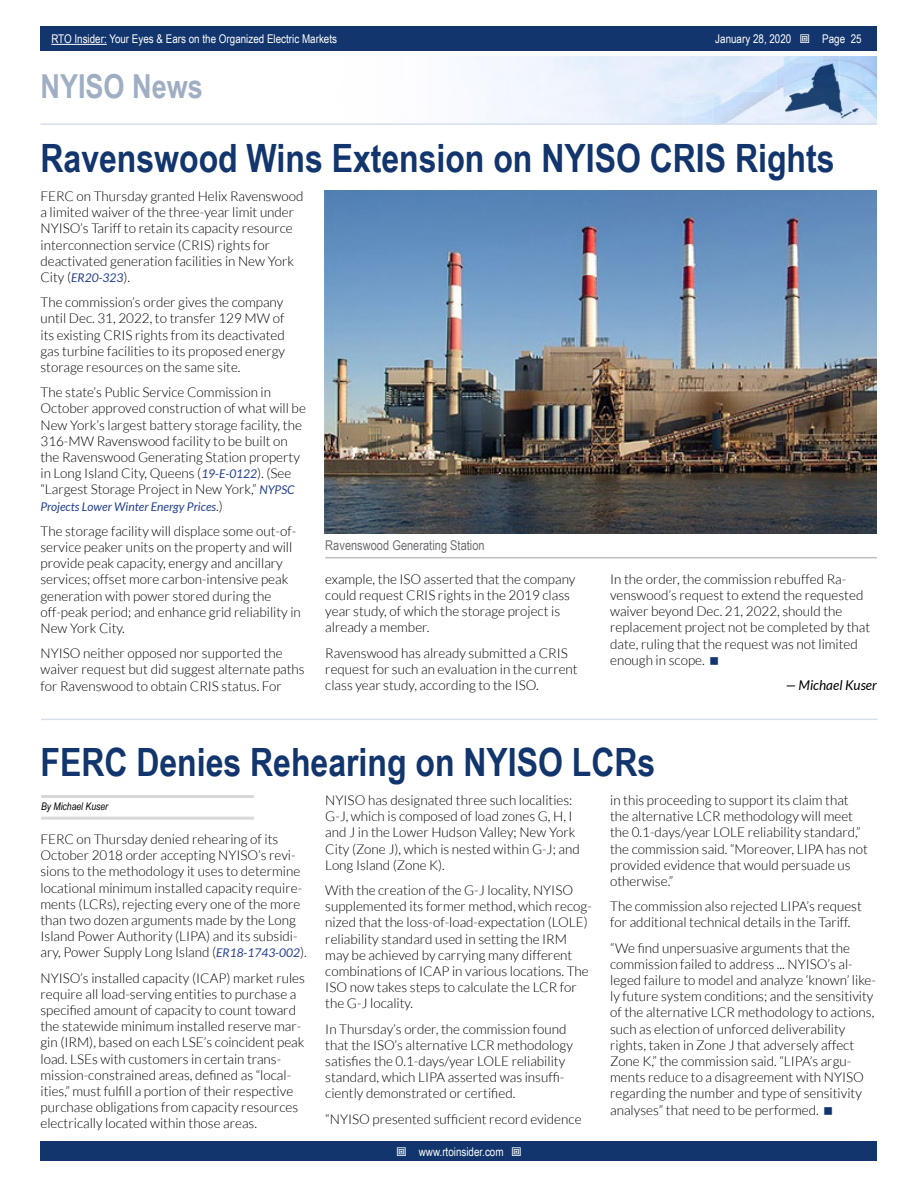
<style>
.page{position:relative;width:918px;height:1188px;background:#fff}
.page>*{position:absolute;margin:0;border:0;box-sizing:border-box;transform-origin:0 0}
.t1{font:700 39px "Arial Narrow";color:#11356c}
.t2{font:700 33px "Arial Narrow";color:#a0aec4}
.t3{font:300 13.5px/16.2px "Lato";color:#000}
.t4{font:13.5px "Arial Narrow";color:#6d6e71}
.t5{font:italic 13.5px "Lato";color:#000}
.t6{font:12px "Arial Narrow";color:#fff}
.t7{font:italic 12px "Lato";color:#25408f}
.t8{font:italic 10.5px "Arial Narrow";color:#000}
.s1{font-weight:300;font-style:normal;font-size:13.5px;color:#000}
.s2{font-weight:400;font-style:italic;font-size:12px;color:#25408f}
</style>
<div class="page">
<div style="left:41px;top:1142px;width:836px;height:19px;background:#11356c"></div>
<div style="left:41px;top:27px;width:836px;height:24px;background:#11356c"></div>
<hr style="left:51px;top:44px;width:56px;height:1px;background:#fff">
<img style="left:474px;top:56px;width:403px;height:67px">
<hr style="left:40px;top:123px;width:837px;height:2px;background:#d6deec">
<hr style="left:325px;top:557px;width:552px;height:1px;background:#bfbfbf">
<img style="left:325px;top:190px;width:552px;height:344px">
<hr style="left:41px;top:795px;width:213px;height:3px;background:#d8d8d8">
<hr style="left:41px;top:817px;width:213px;height:3px;background:#d8d8d8">
<hr style="left:41px;top:719px;width:836px;height:1px;background:#d6deec">
<p class="t6" style="left:51px;top:30px;width:287px">RTO Insider: Your Eyes &amp; Ears on the Organized Electric Markets</p>
<p class="t6" style="left:715px;top:30px;width:78px">January 28, 2020</p>
<p class="t6" style="left:822px;top:30px;width:41px">Page 25</p>
<h2 class="t2" style="left:40px;top:61px;width:164px">NYISO News</h2>
<h1 class="t1" style="left:40px;top:129px;width:796px">Ravenswood Wins Extension on NYISO CRIS Rights</h1>
<p class="t3" style="left:40px;top:188px;width:264px">FERC on Thursday granted Helix Ravenswood a limited waiver of the three-year limit under NYISO’s Tariff to retain its capacity resource interconnection service (CRIS) rights for deactivated generation facilities in New York</p>
<p class="t7" style="left:40px;top:271px;width:91px"><span class="s1">City (</span>ER20-323<span class="s1">).</span></p>
<p class="t3" style="left:41px;top:294px;width:246px">The commission’s order gives the company until Dec. 31, 2022, to transfer 129 MW of its existing CRIS rights from its deactivated gas turbine facilities to its proposed energy storage resources on the same site.</p>
<p class="t3" style="left:40px;top:384px;width:267px">The state’s Public Service Commission in October approved construction of what will be New York’s largest battery storage facility, the 316-MW Ravenswood facility to be built on the Ravenswood Generating Station property in Long Island City, Queens (<span class="s2">19-E-0122</span>). (See “Largest Storage Project in New York,” <span class="s2">NYPSC</span></p>
<p class="t7" style="left:41px;top:500px;width:184px">Projects Lower Winter Energy Prices<span class="s1">.)</span></p>
<p class="t3" style="left:40px;top:523px;width:262px">The storage facility will displace some out-of&shy;service peaker units on the property and will provide peak capacity, energy and ancillary services; offset more carbon-intensive peak generation with power stored during the off-peak period; and enhance grid reliability in New York City.</p>
<p class="t3" style="left:40px;top:645px;width:266px">NYISO neither opposed nor supported the waiver request but did suggest alternate paths for Ravenswood to obtain CRIS status. For</p>
<p class="t4" style="left:325px;top:536px;width:161px">Ravenswood Generating Station</p>
<p class="t3" style="left:325px;top:571px;width:252px">example, the ISO asserted that the company could request CRIS rights in the 2019 class year study, of which the storage project is already a member.</p>
<p class="t3" style="left:325px;top:645px;width:254px">Ravenswood has already submitted a CRIS request for such an evaluation in the current class year study, according to the ISO.</p>
<p class="t3" style="left:610px;top:571px;width:262px">In the order, the commission rebuffed Ra&shy;venswood’s request to extend the requested waiver beyond Dec. 21, 2022, should the replacement project not be completed by that date, ruling that the request was not limited enough in scope.</p>
<p class="t5" style="left:786px;top:678px;width:93px">— Michael Kuser</p>
<h1 class="t1" style="left:40px;top:733px;width:616px">FERC Denies Rehearing on NYISO LCRs</h1>
<p class="t8" style="left:41px;top:799px;width:68px">By Michael Kuser</p>
<p class="t3" style="left:325px;top:792px;width:256px">NYISO has designated three such localities:<br>G-J, which is composed of load zones G, H, I and J in the Lower Hudson Valley; New York City (Zone J), which is nested within G-J; and Long Island (Zone K).</p>
<p class="t3" style="left:325px;top:882px;width:268px">With the creation of the G-J locality, NYISO supplemented its former method, which recog&shy;nized that the loss-of-load-expectation (LOLE) reliability standard used in setting the IRM may be achieved by carrying many different combinations of ICAP in various locations. The ISO now takes steps to calculate the LCR for the G-J locality.</p>
<p class="t3" style="left:325px;top:1021px;width:249px">In Thursday’s order, the commission found that the ISO’s alternative LCR methodology satisfies the 0.1-days/year LOLE reliability standard, which LIPA asserted was insuffi&shy;ciently demonstrated or certified.</p>
<p class="t3" style="left:325px;top:1111px;width:258px">“NYISO presented sufficient record evidence</p>
<p class="t3" style="left:610px;top:792px;width:259px">in this proceeding to support its claim that the alternative LCR methodology will meet the 0.1-days/year LOLE reliability standard,” the commission said. “Moreover, LIPA has not provided evidence that would persuade us otherwise.”</p>
<p class="t3" style="left:610px;top:898px;width:253px">The commission also rejected LIPA’s request for additional technical details in the Tariff.</p>
<p class="t3" style="left:610px;top:940px;width:267px">“We find unpersuasive arguments that the commission failed to address ... NYISO’s al&shy;leged failure to model and analyze ‘known’ like&shy;ly future system conditions; and the sensitivity of the alternative LCR methodology to actions, such as election of unforced deliverability rights, taken in Zone J that adversely affect Zone K,” the commission said. “LIPA’s argu&shy;ments reduce to a disagreement with NYISO regarding the number and type of sensitivity analyses” that need to be performed.</p>
<p class="t3" style="left:40px;top:831px;width:268px">FERC on Thursday denied rehearing of its October 2018 order accepting NYISO’s revi&shy;sions to the methodology it uses to determine locational minimum installed capacity require&shy;ments (LCRs), rejecting every one of the more than two dozen arguments made by the Long Island Power Authority (LIPA) and its subsidi&shy;ary, Power Supply Long Island (<span class="s2">ER18-1743-002</span>).</p>
<p class="t3" style="left:41px;top:970px;width:266px">NYISO’s installed capacity (ICAP) market rules require all load-serving entities to purchase a specified amount of capacity to count toward the statewide minimum installed reserve mar&shy;gin (IRM), based on each LSE’s coincident peak load. LSEs with customers in certain trans&shy;mission-constrained areas, defined as “local&shy;ities,” must fulfill a portion of their respective purchase obligations from capacity resources electrically located within those areas.</p>
<p class="t6" style="left:419px;top:1143px;width:86px">www.rtoinsider.com</p>
</div>
